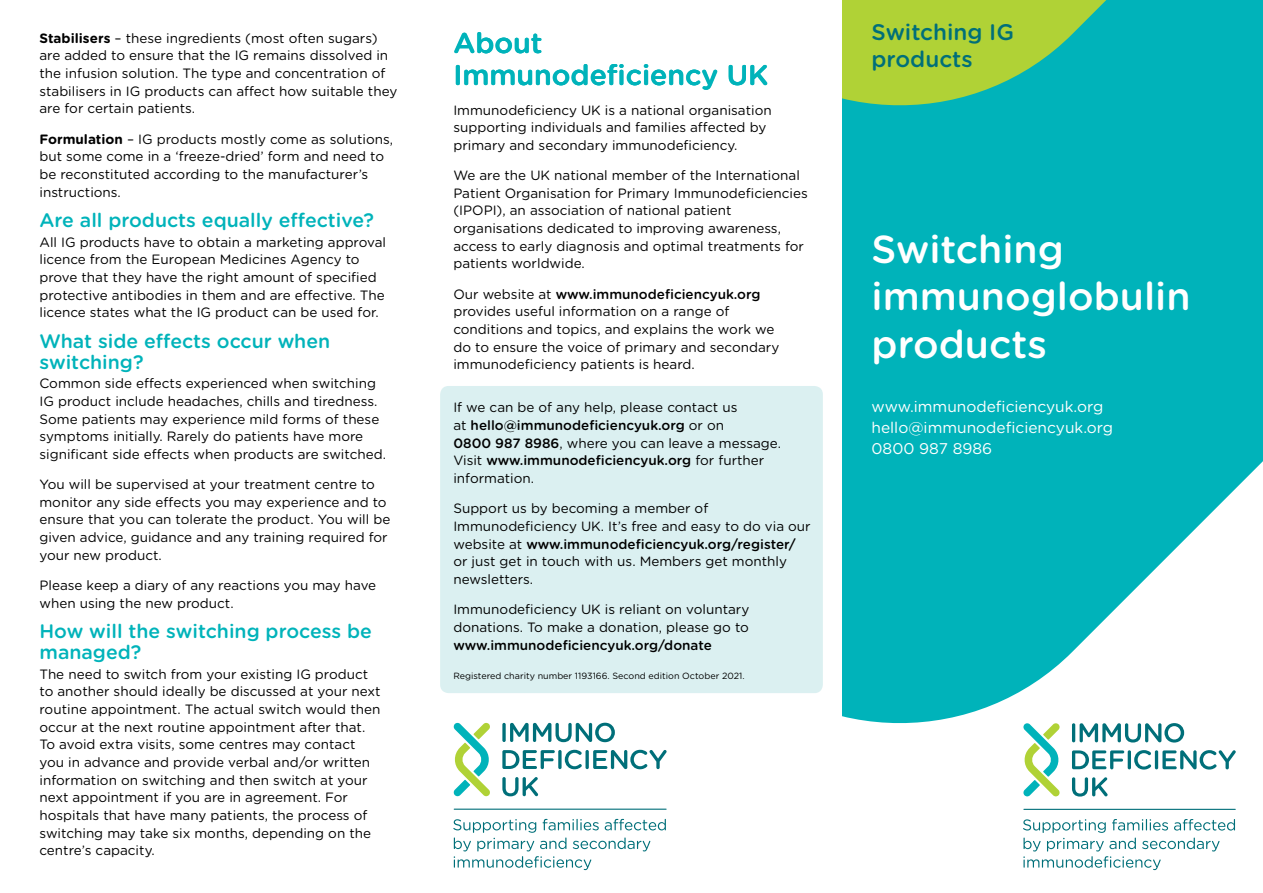
<style>
.page{position:relative;width:1263px;height:893px;background:#fff}
.page>*{position:absolute;margin:0;border:0;box-sizing:border-box;transform-origin:0 0}
.t1{font:500 39px/47.2px "Gotham Rounded";color:#fff}
.t2{font:500 28.5px/31.2px "Gotham Rounded";color:#00b3ba}
.t3{font:500 22.5px/27px "Gotham Rounded";color:#006f79}
.t4{font:500 19.5px/21px "Gotham Rounded";color:#00b3ba}
.t5{font:15.45px/21px "Gotham Rounded";color:#fff}
.t6{font:13.5px/17.7px "Gotham Rounded";color:#000}
.t7{font:500 13.5px "Gotham Rounded";color:#000}
.t8{font:9px "Gotham Rounded";color:#000}
.s1{font-weight:700}
.s2{font-weight:500}
</style>
<div class="page">
<div style="left:842px;top:129px;width:421px;height:78px;background:#00b3ba"></div>
<svg style="left:842px;top:0;width:421px;height:129px;background:#43be87"></svg>
<svg style="left:842px;top:207px;width:421px;height:536px;fill:#00b3ba"></svg>
<svg style="left:1023px;top:723px;width:37px;height:73px"></svg>
<hr style="left:1072px;top:723px;width:3px;height:19px;background:#006f79;border-radius:2px">
<svg style="left:1079px;top:723px;width:105px;height:19px"></svg>
<svg style="left:1072px;top:750px;width:52px;height:19px"></svg>
<hr style="left:1128px;top:750px;width:3px;height:19px;background:#006f79;border-radius:2px">
<svg style="left:1134px;top:750px;width:17px;height:20px"></svg>
<hr style="left:1155px;top:750px;width:3px;height:19px;background:#006f79;border-radius:2px">
<svg style="left:1162px;top:750px;width:74px;height:20px"></svg>
<svg style="left:1072px;top:777px;width:35px;height:19px"></svg>
<svg style="left:1023px;top:819px;width:212px;height:51px"></svg>
<hr style="left:1023px;top:809px;width:213px;height:1px;background:#006f79">
<div style="left:440px;top:386px;width:383px;height:307px;background:#dbf0f1;border-radius:9px"></div>
<svg style="left:453px;top:722px;width:37px;height:74px"></svg>
<svg style="left:502px;top:723px;width:4px;height:19px"></svg>
<svg style="left:510px;top:723px;width:105px;height:19px"></svg>
<svg style="left:502px;top:750px;width:53px;height:19px"></svg>
<svg style="left:558px;top:750px;width:4px;height:19px"></svg>
<svg style="left:565px;top:750px;width:17px;height:19px"></svg>
<svg style="left:585px;top:750px;width:4px;height:19px"></svg>
<svg style="left:593px;top:750px;width:74px;height:19px"></svg>
<svg style="left:502px;top:777px;width:36px;height:19px"></svg>
<svg style="left:453px;top:819px;width:213px;height:51px"></svg>
<hr style="left:454px;top:809px;width:213px;height:1px;background:#006f79">
<p class="t6" style="left:39px;top:29px;width:359px"><span class="s1">Stabilisers</span> – these ingredients (most often sugars) are added to ensure that the IG remains dissolved in the infusion solution. The type and concentration of stabilisers in IG products can affect how suitable they are for certain patients.</p>
<p class="t6" style="left:39px;top:129px;width:355px"><span class="s1">Formulation</span> – IG products mostly come as solutions, but some come in a ‘freeze-dried’ form and need to be reconstituted according to the manufacturer’s instructions.</p>
<h3 class="t4" style="left:39px;top:209px;width:336px">Are all products equally effective?</h3>
<p class="t6" style="left:39px;top:232px;width:348px">All IG products have to obtain a marketing approval licence from the European Medicines Agency to prove that they have the right amount of specified protective antibodies in them and are effective. The licence states what the IG product can be used for.</p>
<h3 class="t4" style="left:39px;top:329px;width:292px">What side effects occur when switching?</h3>
<p class="t6" style="left:39px;top:374px;width:348px">Common side effects experienced when switching IG product include headaches, chills and tiredness.<br>Some patients may experience mild forms of these symptoms initially. Rarely do patients have more significant side effects when products are switched.</p>
<p class="t6" style="left:39px;top:475px;width:352px">You will be supervised at your treatment centre to monitor any side effects you may experience and to ensure that you can tolerate the product. You will be given advice, guidance and any training required for your new product.</p>
<p class="t6" style="left:39px;top:576px;width:338px">Please keep a diary of any reactions you may have when using the new product.</p>
<h3 class="t4" style="left:39px;top:620px;width:334px">How will the switching process be managed?</h3>
<p class="t6" style="left:39px;top:665px;width:343px">The need to switch from your existing IG product to another should ideally be discussed at your next routine appointment. The actual switch would then occur at the next routine appointment after that.<br>To avoid extra visits, some centres may contact you in advance and provide verbal and/or written information on switching and then switch at your next appointment if you are in agreement. For hospitals that have many patients, the process of switching may take six months, depending on the centre’s capacity.</p>
<h2 class="t2" style="left:453px;top:26px;width:317px">About<br>Immunodeficiency UK</h2>
<p class="t6" style="left:453px;top:100px;width:320px">Immunodeficiency UK is a national organisation supporting individuals and families affected by primary and secondary immunodeficiency.</p>
<p class="t6" style="left:453px;top:166px;width:356px">We are the UK national member of the International Patient Organisation for Primary Immunodeficiencies (IPOPI), an association of national patient organisations dedicated to improving awareness, access to early diagnosis and optimal treatments for patients worldwide.</p>
<p class="t6" style="left:453px;top:285px;width:327px">Our website at <span class="s2">www.immunodeficiencyuk.org </span>provides useful information on a range of conditions and topics, and explains the work we do to ensure the voice of primary and secondary immunodeficiency patients is heard.</p>
<p class="t6" style="left:453px;top:398px;width:329px">If we can be of any help, please contact us<br>at <span class="s2">hello@immunodeficiencyuk.org</span> or on<br><span class="s2">0800 987 8986</span>, where you can leave a message.<br>Visit <span class="s2">www.immunodeficiencyuk.org</span> for further information.</p>
<p class="t6" style="left:453px;top:499px;width:359px">Support us by becoming a member of Immunodeficiency UK. It’s free and easy to do via our website at <span class="s2">www.immunodeficiencyuk.org/register/ </span>or just get in touch with us. Members get monthly newsletters.</p>
<p class="t6" style="left:453px;top:600px;width:297px">Immunodeficiency UK is reliant on voluntary donations. To make a donation, please go to</p>
<p class="t7" style="left:453px;top:635px;width:260px">www.immunodeficiencyuk.org/donate</p>
<p class="t8" style="left:453px;top:670px;width:293px">Registered charity number 1193166. Second edition October 2021.</p>
<h3 class="t3" style="left:871px;top:18px;width:144px">Switching IG products</h3>
<h1 class="t1" style="left:871px;top:224px;width:321px">Switching immunoglobulin products</h1>
<p class="t5" style="left:871px;top:396px;width:243px">www.immunodeficiencyuk.org hello@immunodeficiencyuk.org<br>0800 987 8986</p>
</div>
